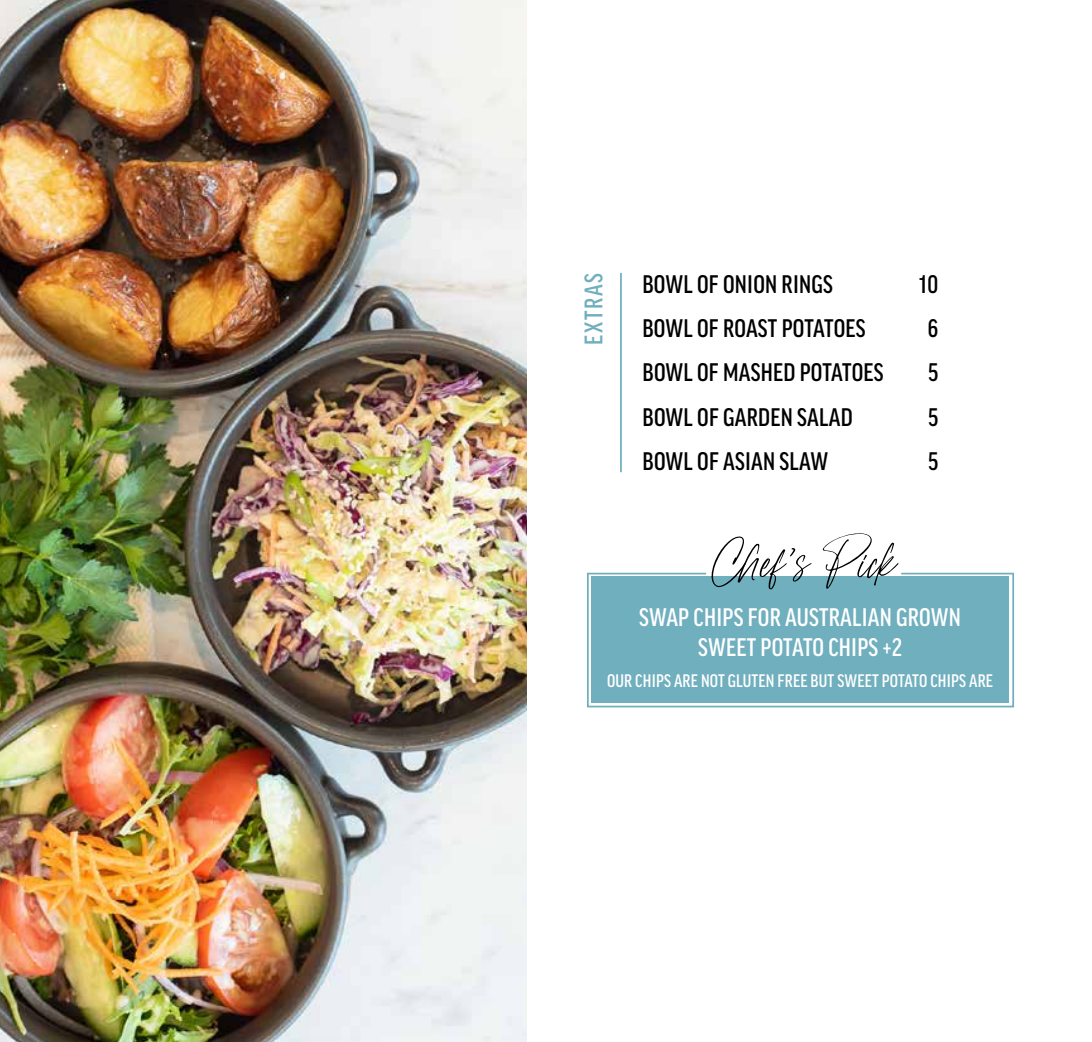
<style>
.page{position:relative;width:1092px;height:1042px;background:#fff}
.page>*{position:absolute;margin:0;border:0;box-sizing:border-box;transform-origin:0 0}
.t1{font:54.43px "Abu Dhabi";color:#000}
.t2{font:500 condensed 24.5px "Good Pro";letter-spacing:.01em;color:#000}
.t3{font:500 condensed 24.5px/29.4px "Good Pro";letter-spacing:.01em;color:#fff;text-align:center}
.t4{font:500 condensed 24.5px "Good Pro";letter-spacing:.07em;color:#70afbe}
.t5{font:500 condensed 17.5px "Good Pro";letter-spacing:.01em;color:#fff}
</style>
<div class="page">
<img style="left:0;top:0;width:526px;height:1042px">
<hr style="left:620px;top:273px;width:1px;height:199px;background:#70afbe">
<div style="left:591px;top:577px;width:417px;height:126px;background:#70afbe"></div>
<div style="left:587px;top:573px;width:426px;height:134px;border:2px solid #70afbe"></div>
<hr style="left:587px;top:573px;width:119px;height:1px;background:#70afbe">
<hr style="left:901px;top:573px;width:112px;height:1px;background:#70afbe">
<p class="t4" style="left:580px;top:345px;width:73px;rotate:-90deg">EXTRAS</p>
<p class="t2" style="left:642px;top:270px;width:192px">BOWL OF ONION RINGS</p>
<p class="t2" style="left:919px;top:270px;width:20px">10</p>
<p class="t2" style="left:642px;top:315px;width:224px">BOWL OF ROAST POTATOES</p>
<p class="t2" style="left:927px;top:315px;width:12px">6</p>
<p class="t2" style="left:642px;top:359px;width:242px">BOWL OF MASHED POTATOES</p>
<p class="t2" style="left:928px;top:359px;width:12px">5</p>
<p class="t2" style="left:642px;top:403px;width:212px">BOWL OF GARDEN SALAD</p>
<p class="t2" style="left:928px;top:403px;width:12px">5</p>
<p class="t2" style="left:642px;top:447px;width:187px">BOWL OF ASIAN SLAW</p>
<p class="t2" style="left:928px;top:447px;width:12px">5</p>
<h1 class="t1" style="left:711px;top:521px;width:187px">Chef’s Pick</h1>
<p class="t3" style="left:639px;top:603px;width:323px">SWAP CHIPS FOR AUSTRALIAN GROWN<br>SWEET POTATO CHIPS +2</p>
<p class="t5" style="left:607px;top:671px;width:387px">OUR CHIPS ARE NOT GLUTEN FREE BUT SWEET POTATO CHIPS ARE</p>
</div>
